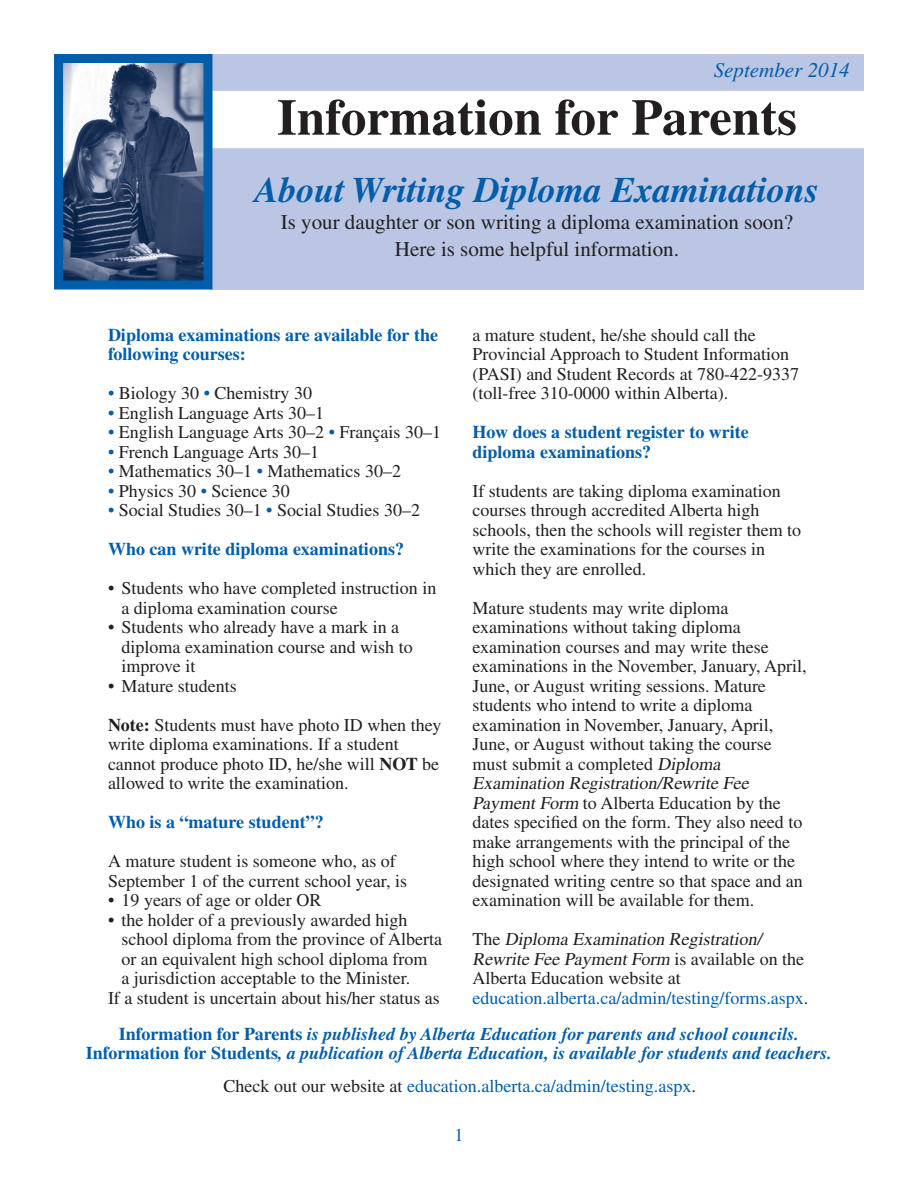
<style>
.page{position:relative;width:918px;height:1188px;background:#fff}
.page>*{position:absolute;margin:0;border:0;box-sizing:border-box;transform-origin:0 0}
.t1{font:700 51px "Times LT Std";color:#231f20}
.AboutWriting{font:italic 700 36px "Times LT Std";color:#005daa}
.t2{font:21px/27px "Times LT Std";color:#231f20;text-align:center}
.t3{font:italic 21px "Times LT Std";color:#005daa}
.LD-text{font:18px/19.5px "Times LT Std";color:#231f20}
.LD-text_centre{font:italic 700 18px "Times LT Std";color:#005daa}
.LDp-Head1{font:700 18px/19.5px "Times LT Std";color:#005daa}
.LD-text-2{font:italic 18px/19.5px "Times LT Std";color:#231f20}
.LD-text_centre-2{font:18px "Times LT Std";color:#005daa}
.DPp-Page{font:18px "Times LT Std";color:#005daa}
.s1{color:#005daa}
.s2{font-weight:700}
.s3{font-style:normal}
.s4{font-style:italic}
.s5{font-style:normal;color:#005daa}
.s6{color:#231f20}
</style>
<div class="page">
<svg style="left:213px;top:54px;width:651px;height:236px;fill:#bac6e4"></svg>
<img style="left:64px;top:64px;width:139px;height:216px">
<div style="left:54px;top:54px;width:159px;height:236px;border:9px solid #005daa"></div>
<p class="t3" style="left:714px;top:59px;width:137px">September 2014</p>
<p class="t1" style="left:277px;top:87px;width:522px">Information for Parents</p>
<p class="AboutWriting" style="left:255px;top:169px;width:566px">About Writing Diploma Examinations</p>
<p class="t2" style="left:281px;top:209px;width:514px">Is your daughter or son writing a diploma examination soon?<br>Here is some helpful information.</p>
<p class="LDp-Head1" style="left:108px;top:324px;width:332px">Diploma examinations are available for the following courses:</p>
<p class="LD-text" style="left:108px;top:383px;width:206px"><span class="s1">•</span> Biology 30 <span class="s1">•</span> Chemistry 30</p>
<p class="LD-text" style="left:108px;top:403px;width:218px"><span class="s1">•</span> English Language Arts 30–1</p>
<p class="LD-text" style="left:108px;top:422px;width:335px"><span class="s1">•</span> English Language Arts 30–2 <span class="s1">•</span> Français 30–1</p>
<p class="LD-text" style="left:108px;top:442px;width:213px"><span class="s1">•</span> French Language Arts 30–1</p>
<p class="LD-text" style="left:108px;top:461px;width:295px"><span class="s1">•</span> Mathematics 30–1 <span class="s1">•</span> Mathematics 30–2</p>
<p class="LD-text" style="left:108px;top:481px;width:183px"><span class="s1">•</span> Physics 30 <span class="s1">•</span> Science 30</p>
<p class="LD-text" style="left:108px;top:500px;width:314px"><span class="s1">•</span> Social Studies 30–1 <span class="s1">•</span> Social Studies 30–2</p>
<p class="LDp-Head1" style="left:108px;top:539px;width:298px">Who can write diploma examinations?</p>
<p class="LD-text" style="left:122px;top:578px;width:316px;text-indent:-14px">• Students who have completed instruction in a diploma examination course</p>
<p class="LD-text" style="left:122px;top:617px;width:293px;text-indent:-14px">• Students who already have a mark in a diploma examination course and wish to improve it</p>
<p class="LD-text" style="left:108px;top:676px;width:130px">• Mature students</p>
<p class="LD-text" style="left:108px;top:715px;width:335px"><span class="s2">Note:</span> Students must have photo ID when they write diploma examinations. If a student cannot produce photo ID, he/she will <span class="s2">NOT</span> be allowed to write the examination.</p>
<p class="LDp-Head1" style="left:108px;top:812px;width:217px">Who is a “mature student”?</p>
<p class="LD-text" style="left:108px;top:851px;width:301px">A mature student is someone who, as of<br>September 1 of the current school year, is</p>
<p class="LD-text" style="left:108px;top:890px;width:215px">• 19 years of age or older OR</p>
<p class="LD-text" style="left:122px;top:910px;width:322px;text-indent:-14px">• the holder of a previously awarded high school diploma from the province of Alberta or an equivalent high school diploma from<br>a jurisdiction acceptable to the Minister.</p>
<p class="LD-text" style="left:108px;top:988px;width:333px">If a student is uncertain about his/her status as</p>
<p class="LD-text_centre" style="left:119px;top:1023px;width:682px"><span class="s3">Information for Parents</span> is published by Alberta Education for parents and school councils.</p>
<p class="LD-text_centre" style="left:86px;top:1042px;width:748px"><span class="s3">Information for Students</span>, a publication of Alberta Education, is available for students and teachers.</p>
<p class="LD-text" style="left:472px;top:325px;width:328px">a mature student, he/she should call the Provincial Approach to Student Information (PASI) and Student Records at 780‑422‑9337 (toll-free 310-0000 within Alberta).</p>
<p class="LDp-Head1" style="left:472px;top:422px;width:278px">How does a student register to write diploma examinations?</p>
<p class="LD-text" style="left:472px;top:481px;width:330px">If students are taking diploma examination courses through accredited Alberta high schools, then the schools will register them to write the examinations for the courses in which they are enrolled.</p>
<p class="LD-text" style="left:472px;top:598px;width:336px">Mature students may write diploma examinations without taking diploma examination courses and may write these examinations in the November, January, April, June, or August writing sessions. Mature students who intend to write a diploma examination in November, January, April, June, or August without taking the course must submit a completed <span class="s4">Diploma Examination Registration/Rewrite Fee PaymentForm</span> to Alberta Education by the dates specified on the form. They also need to make arrangements with the principal of the high school where they intend to write or the designated writing centre so that space and an examination will be available for them.</p>
<p class="LD-text-2" style="left:472px;top:929px;width:337px"><span class="s3">T h e</span> Dip loma Examination Registration/ Rewrite Fee PaymentForm <span class="s3">i s a v a i l a b l e o n t h e Alberta Education website at </span><span class="s5">education.alberta.ca/admin/testing/forms.aspx</span><span class="s3">.</span></p>
<p class="LD-text_centre-2" style="left:224px;top:1076px;width:474px"><span class="s6">Check out our website at</span> education.alberta.ca/admin/testing.aspx<span class="s6">.</span></p>
<p class="DPp-Page" style="left:454px;top:1125px;width:10px">1</p>
</div>
